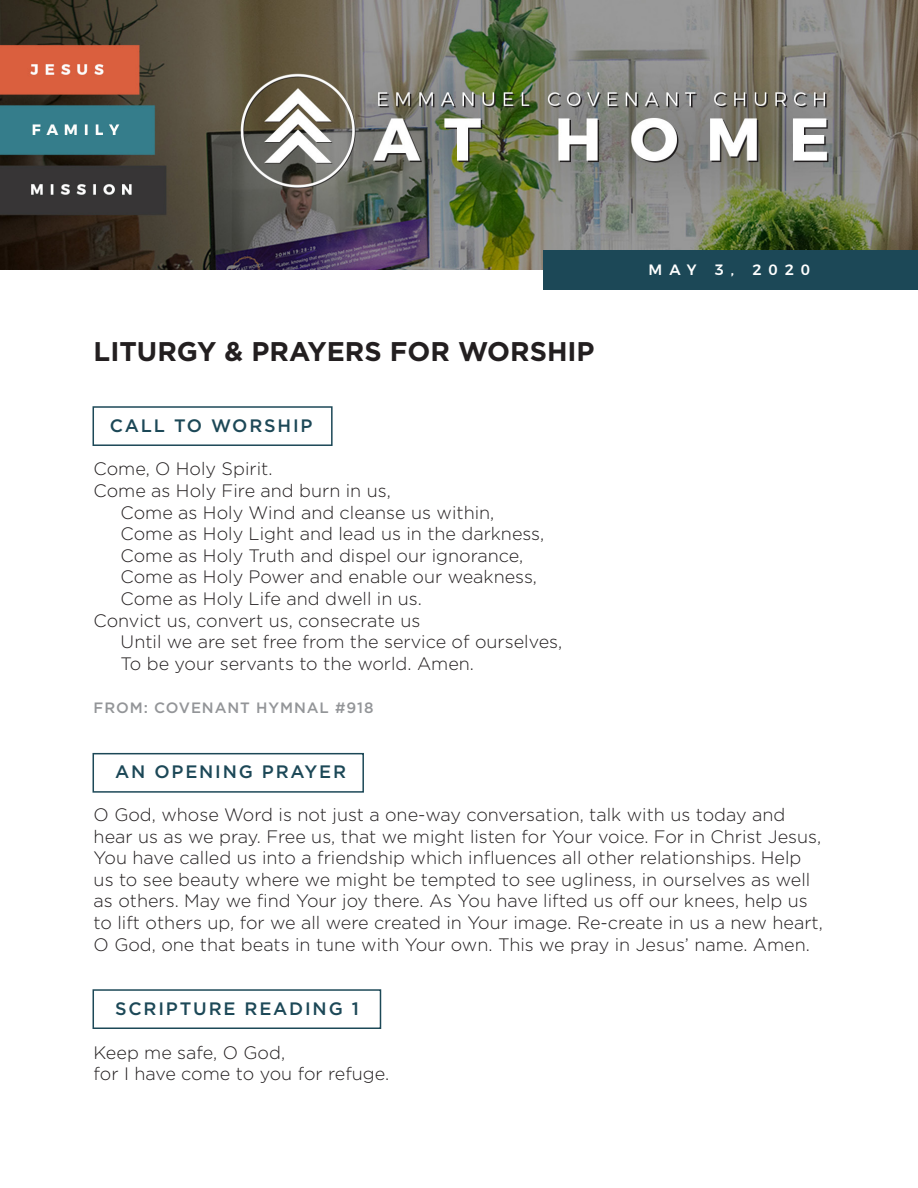
<style>
.page{position:relative;width:918px;height:1188px;background:#fff}
.page>*{position:absolute;margin:0;border:0;box-sizing:border-box;transform-origin:0 0}
.t1{font:700 27px "Gotham";color:#231f20}
.t2{font:300 18px/21.6px "Gotham";color:#231f20}
.t3{font:500 18px "Gotham";letter-spacing:.1em;color:#1c4857}
.t4{font:500 15px "Gotham";letter-spacing:.06em;color:#939598}
.t5{font:500 15px "Montserrat";letter-spacing:.46em;color:#fff}
</style>
<div class="page">
<img style="left:0;top:0;width:918px;height:270px">
<div style="left:544px;top:250px;width:374px;height:40px;background:#1c4857"></div>
<div style="left:93px;top:406px;width:240px;height:40px;border:2px solid #1c4857"></div>
<div style="left:93px;top:753px;width:271px;height:40px;border:2px solid #1c4857"></div>
<div style="left:93px;top:989px;width:288px;height:40px;border:2px solid #1c4857"></div>
<p class="t1" style="left:94px;top:333px;width:503px">LITURGY &amp; PRAYERS FOR WORSHIP</p>
<p class="t3" style="left:110px;top:414px;width:204px">CALL TO WORSHIP</p>
<p class="t2" style="left:94px;top:458px;width:180px">Come, O Holy Spirit.</p>
<p class="t2" style="left:94px;top:479px;width:299px">Come as Holy Fire and burn in us,</p>
<p class="t2" style="left:121px;top:501px;width:375px">Come as Holy Wind and cleanse us within,</p>
<p class="t2" style="left:121px;top:522px;width:425px">Come as Holy Light and lead us in the darkness,</p>
<p class="t2" style="left:121px;top:544px;width:404px">Come as Holy Truth and dispel our ignorance,</p>
<p class="t2" style="left:121px;top:566px;width:418px">Come as Holy Power and enable our weakness,</p>
<p class="t2" style="left:121px;top:587px;width:303px">Come as Holy Life and dwell in us.</p>
<p class="t2" style="left:94px;top:609px;width:328px">Convict us, convert us, consecrate us</p>
<p class="t2" style="left:121px;top:630px;width:443px">Until we are set free from the service of ourselves,</p>
<p class="t2" style="left:121px;top:652px;width:355px">To be your servants to the world. Amen.</p>
<p class="t4" style="left:94px;top:698px;width:281px">FROM: COVENANT HYMNAL #918</p>
<p class="t5" style="left:649px;top:258px;width:163px">MAY 3, 2020</p>
<p class="t3" style="left:115px;top:760px;width:232px">AN OPENING PRAYER</p>
<p class="t2" style="left:94px;top:803px;width:731px">O God, whose Word is not just a one-way conversation, talk with us today and hear us as we pray. Free us, that we might listen for Your voice. For in Christ Jesus, You have called us into a friendship which influences all other relationships. Help us to see beauty where we might be tempted to see ugliness, in ourselves as well as others. May we find Your joy there. As You have lifted us off our knees, help us to lift others up, for we all were created in Your image. Re-create in us a new heart, O God, one that beats in tune with Your own. This we pray in Jesus’ name. Amen.</p>
<p class="t3" style="left:115px;top:997px;width:245px">SCRIPTURE READING 1</p>
<p class="t2" style="left:94px;top:1041px;width:193px">Keep me safe, O God,</p>
<p class="t2" style="left:94px;top:1062px;width:297px">for I have come to you for refuge.</p>
</div>
